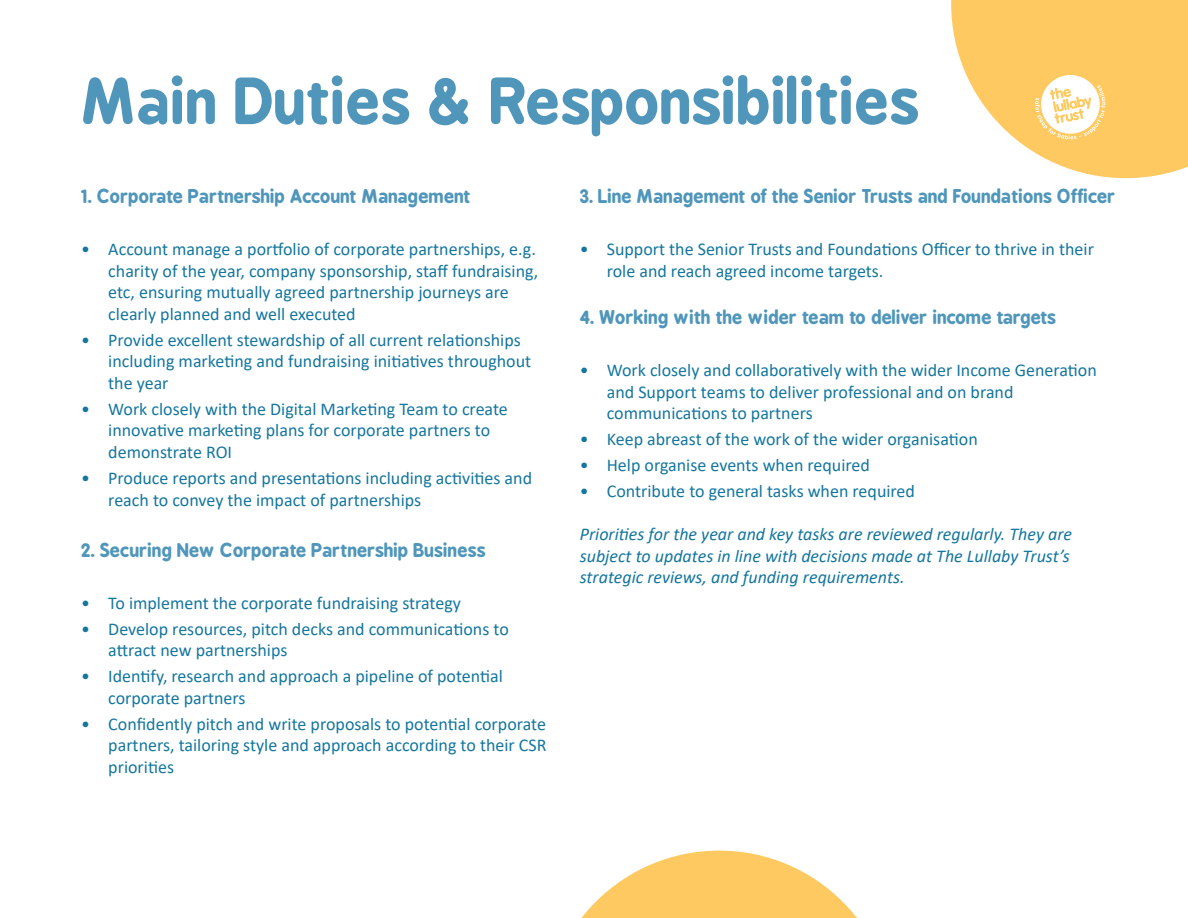
<style>
.page{position:relative;width:1188px;height:918px;background:#fff}
.page>*{position:absolute;margin:0;border:0;box-sizing:border-box;transform-origin:0 0}
.t1{font:700 60px "B Preplay";color:#4f96ba}
.t2{font:18px/21.6px "Calibri";color:#15769e}
.t3{font:700 18px "B Preplay";color:#4f96ba}
.t4{font:italic 18px/21.6px "Calibri";color:#15769e}
</style>
<div class="page">
<svg style="left:581px;top:851px;width:276px;height:67px"></svg>
<svg style="left:951px;top:0;width:237px;height:178px"></svg>
<p class="t1" style="left:82px;top:65px;width:839px">Main Duties &amp; Responsibilities</p>
<p class="t3" style="left:81px;top:186px;width:391px">1. Corporate Partnership Account Management</p>
<p class="t2" style="left:108px;top:238px;width:432px;text-indent:-27px">• Account manage a portfolio of corporate partnerships, e.g. charity of the year, company sponsorship, staff fundraising, etc, ensuring mutually agreed partnership journeys are clearly planned and well executed</p>
<p class="t2" style="left:108px;top:329px;width:424px;text-indent:-27px">• Provide excellent stewardship of all current relationships including marketing and fundraising initiatives throughout the year</p>
<p class="t2" style="left:108px;top:398px;width:401px;text-indent:-27px">• Work closely with the Digital Marketing Team to create innovative marketing plans for corporate partners to demonstrate ROI</p>
<p class="t2" style="left:108px;top:467px;width:425px;text-indent:-27px">• Produce reports and presentations including activities and reach to convey the impact of partnerships</p>
<p class="t3" style="left:81px;top:540px;width:406px">2. Securing New Corporate Partnership Business</p>
<p class="t2" style="left:81px;top:592px;width:381px">• To implement the corporate fundraising strategy</p>
<p class="t2" style="left:108px;top:618px;width:402px;text-indent:-27px">• Develop resources, pitch decks and communications to attract new partnerships</p>
<p class="t2" style="left:108px;top:665px;width:396px;text-indent:-27px">• Identify, research and approach a pipeline of potential corporate partners</p>
<p class="t2" style="left:108px;top:712px;width:440px;text-align:justify;text-indent:-27px">• Confidently pitch and write proposals to potential corporate partners, tailoring style and approach according to their CSR priorities</p>
<p class="t3" style="left:580px;top:186px;width:537px">3. Line Management of the Senior Trusts and Foundations Officer</p>
<p class="t2" style="left:607px;top:238px;width:489px;text-indent:-27px">• Support the Senior Trusts and Foundations Officer to thrive in their role and reach agreed income targets.</p>
<p class="t3" style="left:580px;top:307px;width:478px">4. Working with the wider team to deliver income targets</p>
<p class="t2" style="left:607px;top:359px;width:492px;text-indent:-27px">• Work closely and collaboratively with the wider Income Generation and Support teams to deliver professional and on brand communications to partners</p>
<p class="t2" style="left:580px;top:428px;width:400px">• Keep abreast of the work of the wider organisation</p>
<p class="t2" style="left:580px;top:454px;width:292px">• Help organise events when required</p>
<p class="t2" style="left:580px;top:479px;width:337px">• Contribute to general tasks when required</p>
<p class="t4" style="left:580px;top:522px;width:494px">Priorities for the year and key tasks are reviewed regularly. They are subject to updates in line with decisions made at The Lullaby Trust’s strategic reviews, and funding requirements.</p>
</div>
